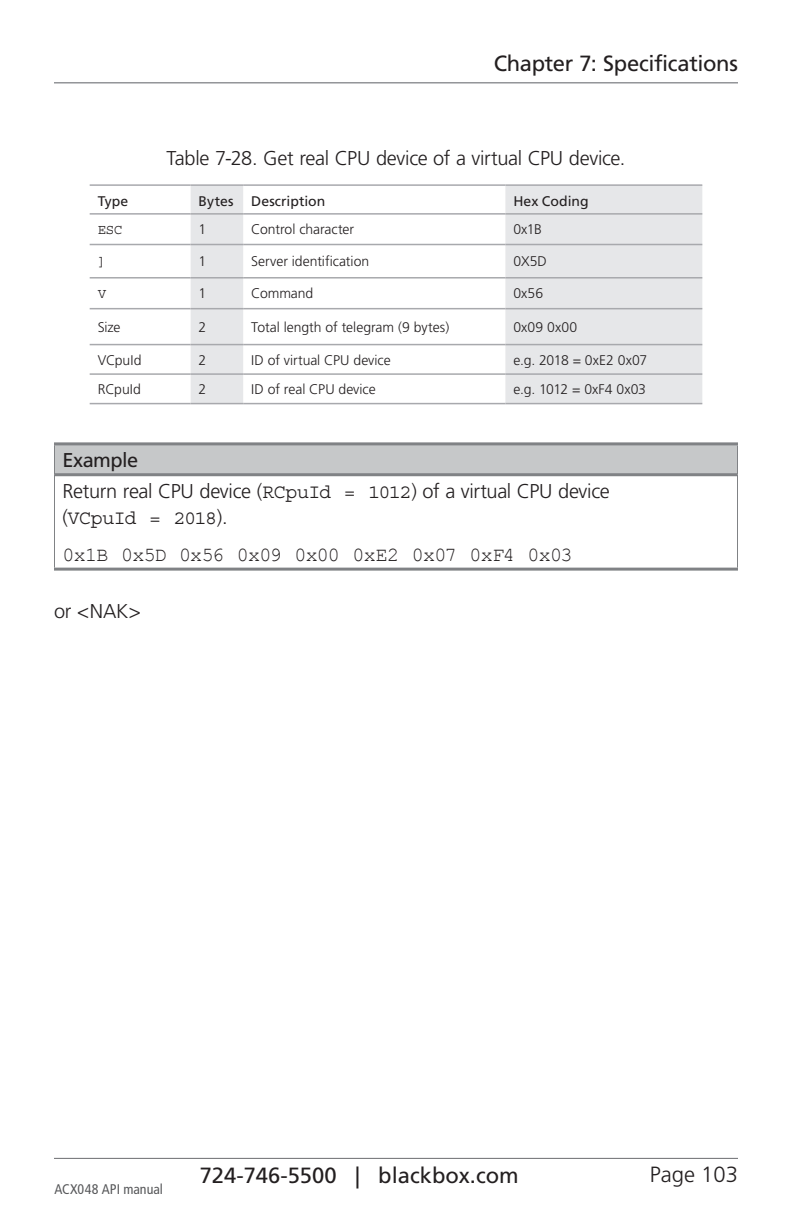
<style>
.page{position:relative;width:792px;height:1224px;background:#fff}
.page>*{position:absolute;margin:0;border:0;box-sizing:border-box;transform-origin:0 0}
.t1{font:22px "Frutiger";letter-spacing:-.005em;color:#231f20}
.t2{font:300 22px "Frutiger";color:#231f20}
.t3{font:300 20px/30.8px "Frutiger";letter-spacing:-.02em;color:#231f20}
.t4{font:20px "Courier New";letter-spacing:-.035em;color:#231f20}
.t5{font:20px "Courier";letter-spacing:-.055em;color:#231f20}
.t6{font:300 14px "Frutiger";letter-spacing:-.005em;color:#231f20}
.t7{font:14px "Frutiger";letter-spacing:.005em;color:#231f20}
.t8{font:condensed 14px "Frutiger";color:#57585a}
.t9{font:14px "Courier";color:#231f20}
.s1{font-weight:400}
.s2{font-family:"Courier";font-weight:400}
.s3{font-family:"Frutiger";font-weight:300}
</style>
<div class="page">
<hr style="left:54px;top:1158px;width:684px;height:1px;background:#6c6d70">
<hr style="left:54px;top:82px;width:684px;height:2px;background:#939598">
<svg style="left:90px;top:243px;width:101px;height:160px"></svg>
<svg style="left:191px;top:186px;width:511px;height:217px"></svg>
<hr style="left:90px;top:184px;width:101px;height:2px;background:#a8a9ad">
<hr style="left:191px;top:184px;width:52px;height:2px;background:#a8a9ad">
<hr style="left:243px;top:184px;width:262px;height:2px;background:#a8a9ad">
<hr style="left:505px;top:184px;width:197px;height:2px;background:#a8a9ad">
<hr style="left:90px;top:213px;width:101px;height:2px;background:#a8a9ad">
<hr style="left:191px;top:213px;width:52px;height:2px;background:#a8a9ad">
<hr style="left:243px;top:213px;width:262px;height:2px;background:#a8a9ad">
<hr style="left:505px;top:213px;width:197px;height:2px;background:#a8a9ad">
<hr style="left:90px;top:244px;width:101px;height:1px;background:#a8a9ad">
<hr style="left:191px;top:244px;width:52px;height:1px;background:#a8a9ad">
<hr style="left:243px;top:244px;width:262px;height:1px;background:#a8a9ad">
<hr style="left:505px;top:244px;width:197px;height:1px;background:#a8a9ad">
<hr style="left:90px;top:277px;width:101px;height:2px;background:#a8a9ad">
<hr style="left:191px;top:277px;width:52px;height:2px;background:#a8a9ad">
<hr style="left:243px;top:277px;width:262px;height:2px;background:#a8a9ad">
<hr style="left:505px;top:277px;width:197px;height:2px;background:#a8a9ad">
<hr style="left:90px;top:308px;width:101px;height:1px;background:#a8a9ad">
<hr style="left:191px;top:308px;width:52px;height:1px;background:#a8a9ad">
<hr style="left:243px;top:308px;width:262px;height:1px;background:#a8a9ad">
<hr style="left:505px;top:308px;width:197px;height:1px;background:#a8a9ad">
<hr style="left:90px;top:344px;width:101px;height:1px;background:#a8a9ad">
<hr style="left:191px;top:344px;width:52px;height:1px;background:#a8a9ad">
<hr style="left:243px;top:344px;width:262px;height:1px;background:#a8a9ad">
<hr style="left:505px;top:344px;width:197px;height:1px;background:#a8a9ad">
<hr style="left:90px;top:373px;width:101px;height:2px;background:#a8a9ad">
<hr style="left:191px;top:373px;width:52px;height:2px;background:#a8a9ad">
<hr style="left:243px;top:373px;width:262px;height:2px;background:#a8a9ad">
<hr style="left:505px;top:373px;width:197px;height:2px;background:#a8a9ad">
<hr style="left:90px;top:403px;width:101px;height:1px;background:#a8a9ad">
<hr style="left:191px;top:403px;width:52px;height:1px;background:#a8a9ad">
<hr style="left:243px;top:403px;width:262px;height:1px;background:#a8a9ad">
<hr style="left:505px;top:403px;width:197px;height:1px;background:#a8a9ad">
<div style="left:54px;top:444px;width:684px;height:31px;background:#c6c8c9"></div>
<hr style="left:54px;top:445px;width:1px;height:30px;background:#808285">
<hr style="left:737px;top:445px;width:1px;height:30px;background:#808285">
<hr style="left:54px;top:475px;width:1px;height:93px;background:#808285">
<hr style="left:737px;top:475px;width:1px;height:93px;background:#808285">
<hr style="left:54px;top:442px;width:684px;height:3px;background:#808285">
<hr style="left:55px;top:473px;width:682px;height:3px;background:#808285">
<hr style="left:54px;top:568px;width:684px;height:3px;background:#808285">
<h1 class="t1" style="left:494px;top:50px;width:246px">Chapter 7: Specifications</h1>
<h2 class="t3" style="left:167px;top:143px;width:460px">Table 7-28. Get real CPU device of a virtual CPU device.</h2>
<p class="t7" style="left:98px;top:193px;width:32px">Type</p>
<p class="t7" style="left:199px;top:193px;width:36px">Bytes</p>
<p class="t7" style="left:251px;top:193px;width:76px">Description</p>
<p class="t7" style="left:513px;top:193px;width:77px">Hex Coding</p>
<p class="t9" style="left:98px;top:223px;width:26px">ESC</p>
<p class="t6" style="left:199px;top:222px;width:9px">1</p>
<p class="t6" style="left:251px;top:222px;width:104px">Control character</p>
<p class="t6" style="left:513px;top:222px;width:30px">0x1B</p>
<p class="t9" style="left:98px;top:255px;width:10px">]</p>
<p class="t6" style="left:199px;top:254px;width:9px">1</p>
<p class="t6" style="left:251px;top:254px;width:120px">Server identification</p>
<p class="t6" style="left:513px;top:254px;width:35px">0X5D</p>
<p class="t9" style="left:98px;top:287px;width:10px">V</p>
<p class="t6" style="left:199px;top:286px;width:9px">1</p>
<p class="t6" style="left:251px;top:286px;width:64px">Command</p>
<p class="t6" style="left:513px;top:286px;width:31px">0x56</p>
<p class="t6" style="left:98px;top:319px;width:24px">Size</p>
<p class="t6" style="left:199px;top:319px;width:9px">2</p>
<p class="t6" style="left:251px;top:319px;width:200px">Total length of telegram (9 bytes)</p>
<p class="t6" style="left:513px;top:319px;width:65px">0x09 0x00</p>
<p class="t6" style="left:98px;top:352px;width:45px">VCpuId</p>
<p class="t6" style="left:199px;top:352px;width:9px">2</p>
<p class="t6" style="left:251px;top:352px;width:141px">ID of virtual CPU device</p>
<p class="t6" style="left:513px;top:352px;width:135px">e.g. 2018 = 0xE2 0x07</p>
<p class="t6" style="left:98px;top:381px;width:45px">RCpuId</p>
<p class="t6" style="left:199px;top:381px;width:9px">2</p>
<p class="t6" style="left:251px;top:381px;width:126px">ID of real CPU device</p>
<p class="t6" style="left:513px;top:381px;width:134px">e.g. 1012 = 0xF4 0x03</p>
<h2 class="t3" style="left:62px;top:445px;width:549px"><span class="s1">Example<br></span>Return real CPU device (<span class="s2">RCpuId = 1012</span>) of a virtual CPU device</h2>
<h2 class="t5" style="left:62px;top:508px;width:167px"><span class="s3">(</span>VCpuId = 2018<span class="s3">).</span></h2>
<h2 class="t4" style="left:62px;top:543px;width:512px">0x1B 0x5D 0x56 0x09 0x00 0xE2 0x07 0xF4 0x03</h2>
<h2 class="t3" style="left:54px;top:596px;width:88px">or &lt;NAK&gt;</h2>
<p class="t8" style="left:54px;top:1181px;width:110px">ACX048 API manual</p>
<h1 class="t1" style="left:200px;top:1163px;width:321px">724-746-5500 | blackbox.com</h1>
<h1 class="t2" style="left:650px;top:1162px;width:90px">Page 103</h1>
</div>
